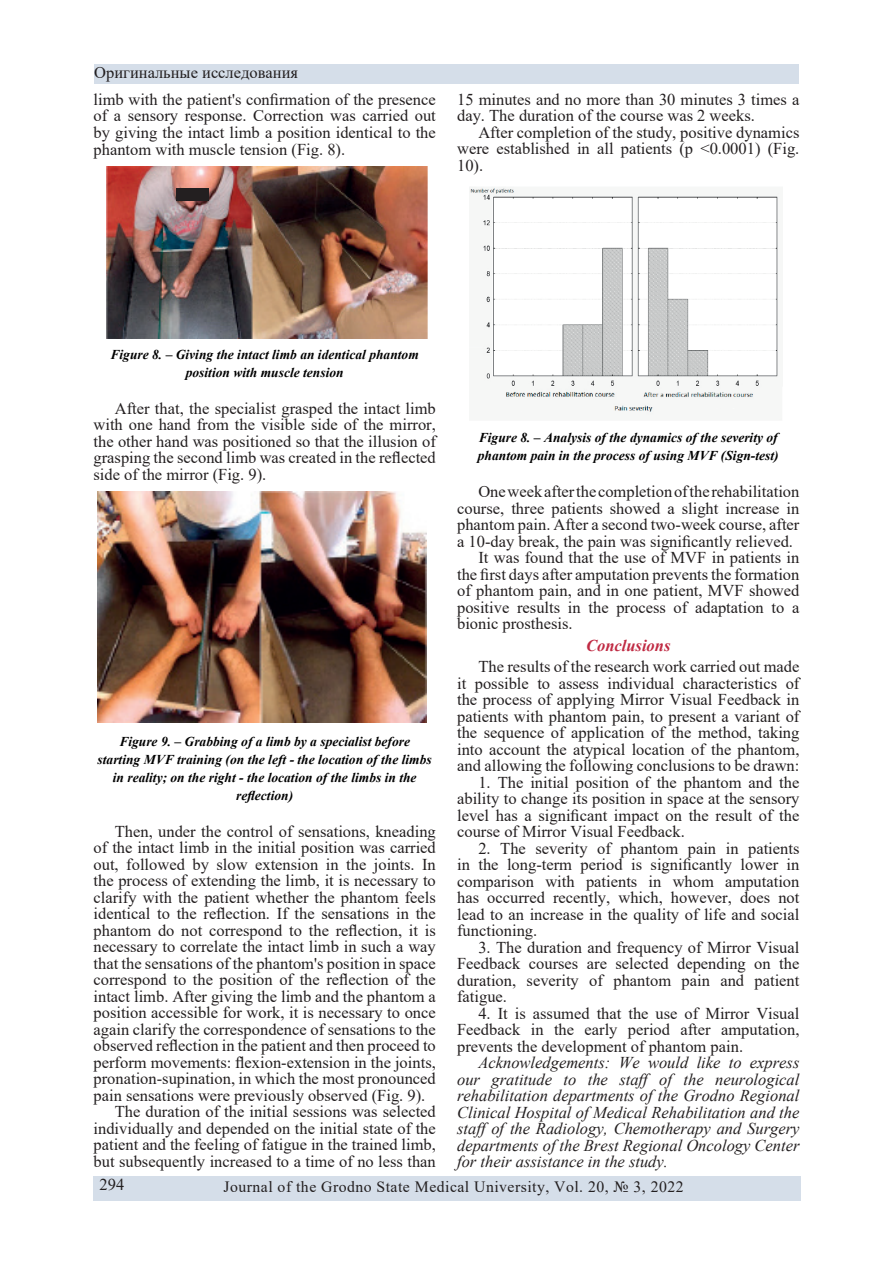
<style>
.page{position:relative;width:893px;height:1263px;background:#fff}
.page>*{position:absolute;margin:0;border:0;box-sizing:border-box;transform-origin:0 0}
.t1{font:16.5px/16.5px "Times New Roman";color:#231f20;text-align:justify}
.t2{font:italic 16.5px/16.5px "Times New Roman";color:#231f20;text-align:justify}
.t3{font:italic 700 16.5px "Times New Roman";color:#c02a43}
.t4{font:15.75px "Times New Roman";letter-spacing:.03em;color:#231f20}
.t5{font:italic 700 13.5px/18px "Times New Roman";color:#000001;text-align:center}
</style>
<div class="page">
<div style="left:94px;top:1176px;width:707px;height:25px;background:#d5dee9"></div>
<div style="left:94px;top:65px;width:705px;height:19px;background:#d5dee9"></div>
<img style="left:106px;top:167px;width:322px;height:172px">
<img style="left:98px;top:491px;width:329px;height:231px">
<img style="left:469px;top:187px;width:310px;height:228px">
<div style="left:176px;top:189px;width:32px;height:12px;background:#231f20"></div>
<p class="t1" style="left:94px;top:59px;width:344px;line-height:26.8px">Оригинальные исследования<br>limb with the patient's confirmation of the presence</p>
<p class="t1" style="left:94px;top:107px;width:344px">of a sensory response. Correction was carried out by giving the intact limb a position identical to the phantom with muscle tension (Fig. 8).</p>
<p class="t1" style="left:457px;top:91px;width:344px">15 minutes and no more than 30 minutes 3 times a day. The duration of the course was 2 weeks.</p>
<p class="t1" style="left:457px;top:124px;width:344px;text-indent:21px">After completion of the study, positive dynamics were established in all patients (p &lt;0.0001) (Fig.<br>10).</p>
<p class="t5" style="left:111px;top:345px;width:310px">Figure 8. – Giving the intact limb an identical phantom position with muscle tension</p>
<p class="t1" style="left:94px;top:400px;width:344px;text-indent:21px">After that, the specialist grasped the intact limb with one hand from the visible side of the mirror, the other hand was positioned so that the illusion of grasping the second limb was created in the reflected side of the mirror (Fig. 9).</p>
<p class="t5" style="left:98px;top:732px;width:336px">Figure 9. – Grabbing of a limb by a specialist before starting MVF training (on the left - the location of the limbs in reality; on the right - the location of the limbs in the reflection)</p>
<p class="t1" style="left:115px;top:822px;width:323px">Then, under the control of sensations, kneading</p>
<p class="t1" style="left:94px;top:839px;width:344px">of the intact limb in the initial position was carried</p>
<p class="t1" style="left:94px;top:855px;width:344px">out, followed by slow extension in the joints. In</p>
<p class="t1" style="left:94px;top:872px;width:344px">the process of extending the limb, it is necessary to</p>
<p class="t1" style="left:94px;top:888px;width:344px">clarify with the patient whether the phantom feels</p>
<p class="t1" style="left:94px;top:905px;width:344px">identical to the reflection. If the sensations in the</p>
<p class="t1" style="left:94px;top:921px;width:344px">phantom do not correspond to the reflection, it is</p>
<p class="t1" style="left:94px;top:938px;width:344px">necessary to correlate the intact limb in such a way</p>
<p class="t1" style="left:94px;top:954px;width:344px">that the sensations of the phantom's position in space</p>
<p class="t1" style="left:94px;top:971px;width:344px">correspond to the position of the reflection of the</p>
<p class="t1" style="left:94px;top:987px;width:344px">intact limb. After giving the limb and the phantom a</p>
<p class="t1" style="left:94px;top:1004px;width:344px">position accessible for work, it is necessary to once</p>
<p class="t1" style="left:94px;top:1020px;width:344px">again clarify the correspondence of sensations to the</p>
<p class="t1" style="left:94px;top:1037px;width:344px">observed reflection in the patient and then proceed to</p>
<p class="t1" style="left:94px;top:1053px;width:344px">perform movements: flexion-extension in the joints,</p>
<p class="t1" style="left:94px;top:1070px;width:344px">pronation-supination, in which the most pronounced</p>
<p class="t1" style="left:94px;top:1086px;width:333px">pain sensations were previously observed (Fig. 9).</p>
<p class="t1" style="left:115px;top:1103px;width:323px">The duration of the initial sessions was selected</p>
<p class="t1" style="left:94px;top:1119px;width:344px">individually and depended on the initial state of the</p>
<p class="t1" style="left:94px;top:1136px;width:344px">patient and the feeling of fatigue in the trained limb,</p>
<p class="t1" style="left:94px;top:1152px;width:344px">but subsequently increased to a time of no less than</p>
<p class="t5" style="left:478px;top:428px;width:302px;text-align:left">Figure 8. – Analysis of the dynamics of the severity of phantom pain in the process of using MVF (Sign-test)</p>
<p class="t1" style="left:478px;top:483px;width:323px">One week after the completion of the rehabilitation</p>
<p class="t1" style="left:457px;top:499px;width:344px">course, three patients showed a slight increase in</p>
<p class="t1" style="left:457px;top:516px;width:344px">phantom pain. After a second two-week course, after</p>
<p class="t1" style="left:457px;top:532px;width:337px">a 10-day break, the pain was significantly relieved.</p>
<p class="t1" style="left:478px;top:549px;width:323px">It was found that the use of MVF in patients in</p>
<p class="t1" style="left:457px;top:565px;width:344px">the first days after amputation prevents the formation</p>
<p class="t1" style="left:457px;top:582px;width:344px">of phantom pain, and in one patient, MVF showed</p>
<p class="t1" style="left:457px;top:598px;width:344px">positive results in the process of adaptation to a</p>
<p class="t1" style="left:457px;top:615px;width:117px">bionic prosthesis.</p>
<p class="t3" style="left:586px;top:634px;width:86px">Сonclusions</p>
<p class="t1" style="left:457px;top:658px;width:344px;text-indent:21px">The results of the research work carried out made it possible to assess individual characteristics of the process of applying Mirror Visual Feedback in patients with phantom pain, to present a variant of the sequence of application of the method, taking into account the atypical location of the phantom, and allowing the following conclusions to be drawn:</p>
<p class="t1" style="left:457px;top:773px;width:344px;text-indent:21px">1. The initial position of the phantom and the ability to change its position in space at the sensory level has a significant impact on the result of the course of Mirror Visual Feedback.</p>
<p class="t1" style="left:457px;top:839px;width:344px;text-indent:21px">2. The severity of phantom pain in patients in the long-term period is significantly lower in comparison with patients in whom amputation has occurred recently, which, however, does not lead to an increase in the quality of life and social functioning.</p>
<p class="t1" style="left:457px;top:938px;width:344px;text-indent:21px">3. The duration and frequency of Mirror Visual Feedback courses are selected depending on the duration, severity of phantom pain and patient fatigue.</p>
<p class="t1" style="left:457px;top:1004px;width:344px;text-indent:21px">4. It is assumed that the use of Mirror Visual Feedback in the early period after amputation, prevents the development of phantom pain.</p>
<p class="t2" style="left:457px;top:1054px;width:344px;text-indent:21px">Acknowledgements: We would like to express our gratitude to the staff of the neurological rehabilitation departments of the Grodno Regional Clinical Hospital of Medical Rehabilitation and the staffof the Radiology, Chemotherapy and Surgery departments of the Brest Regional Oncology Center for their assistance in the study.</p>
<p class="t1" style="left:100px;top:1175px;width:26px">294</p>
<p class="t4" style="left:224px;top:1175px;width:462px">Journal of the Grodno State Medical University, Vol. 20, № 3, 2022</p>
</div>
